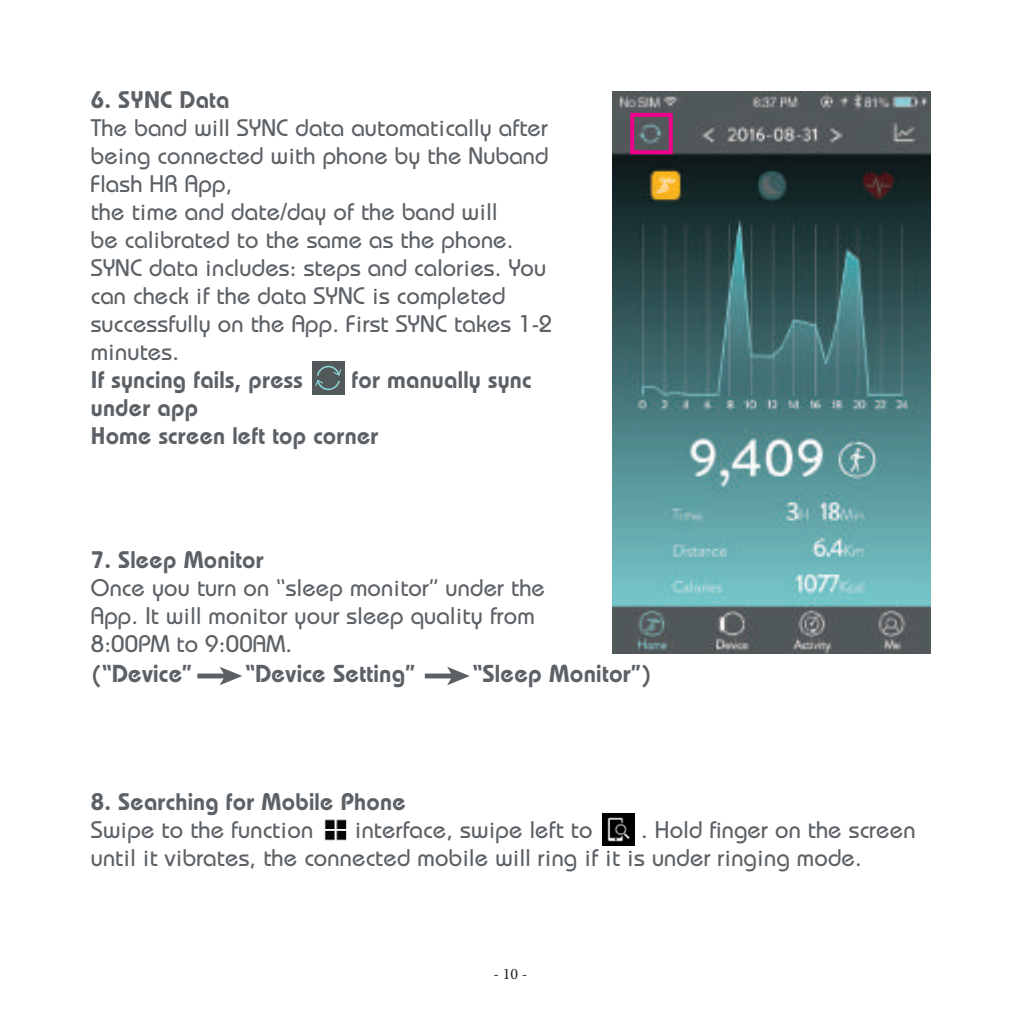
<style>
.page{position:relative;width:1021px;height:1021px;background:#fff}
.page>*{position:absolute;margin:0;border:0;box-sizing:border-box;transform-origin:0 0}
.t1{font:600 24.4px "Bauhaus Std";letter-spacing:.01em;color:#5c6166}
.t2{font:500 24px/28px "Bauhaus Std";letter-spacing:.01em;color:#5c6166}
.t3{font:600 24px/28px "Bauhaus Std";letter-spacing:.01em;color:#5c6166}
.t4{font:16px "Minion Pro";color:#231f20}
</style>
<div class="page">
<img style="left:613px;top:91px;width:317px;height:562px">
<div style="left:197px;top:673px;width:29px;height:5px;background:#5c6166"></div>
<svg style="left:219px;top:667px;width:23px;height:18px"></svg>
<div style="left:425px;top:673px;width:28px;height:5px;background:#5c6166"></div>
<svg style="left:447px;top:666px;width:23px;height:19px"></svg>
<div style="left:312px;top:361px;width:32px;height:34px;background:#52595a"></div>
<svg style="left:315px;top:365px;width:26px;height:26px"></svg>
<img style="left:324px;top:819px;width:23px;height:22px">
<img style="left:602px;top:813px;width:32px;height:32px">
<div style="left:630px;top:113px;width:42px;height:41px;border:4px solid #ed028c"></div>
<p class="t3" style="left:91px;top:85px;width:140px">6. SYNC Data</p>
<p class="t2" style="left:91px;top:113px;width:463px">The band will SYNC data automatically after being connected with phone by the Nuband Flash HR App,<br>the time and date/day of the band will<br>be calibrated to the same as the phone.<br>SYNC data includes: steps and calories. You can check if the data SYNC is completed successfully on the App. First SYNC takes 1-2 minutes.</p>
<p class="t3" style="left:91px;top:365px;width:214px">If syncing fails, press</p>
<p class="t3" style="left:351px;top:365px;width:181px">for manually sync</p>
<p class="t3" style="left:91px;top:393px;width:289px">under app<br>Home screen left top corner</p>
<p class="t3" style="left:91px;top:545px;width:174px">7. Sleep Monitor</p>
<p class="t2" style="left:91px;top:573px;width:455px">Once you turn on “sleep monitor” under the<br>App. It will monitor your sleep quality from<br>8:00PM to 9:00AM.</p>
<p class="t1" style="left:91px;top:659px;width:103px">(“Device”</p>
<p class="t1" style="left:245px;top:659px;width:171px">“Device Setting”</p>
<p class="t1" style="left:472px;top:659px;width:181px">“Sleep Monitor”)</p>
<p class="t3" style="left:91px;top:787px;width:316px">8. Searching for Mobile Phone</p>
<p class="t2" style="left:91px;top:815px;width:224px">Swipe to the function</p>
<p class="t2" style="left:355px;top:815px;width:239px">interface, swipe left to</p>
<p class="t2" style="left:91px;top:815px;width:826px;text-indent:550px">. Hold finger on the screen until it vibrates, the connected mobile will ring if it is under ringing mode.</p>
<p class="t4" style="left:493px;top:963px;width:36px">- 10 -</p>
</div>
